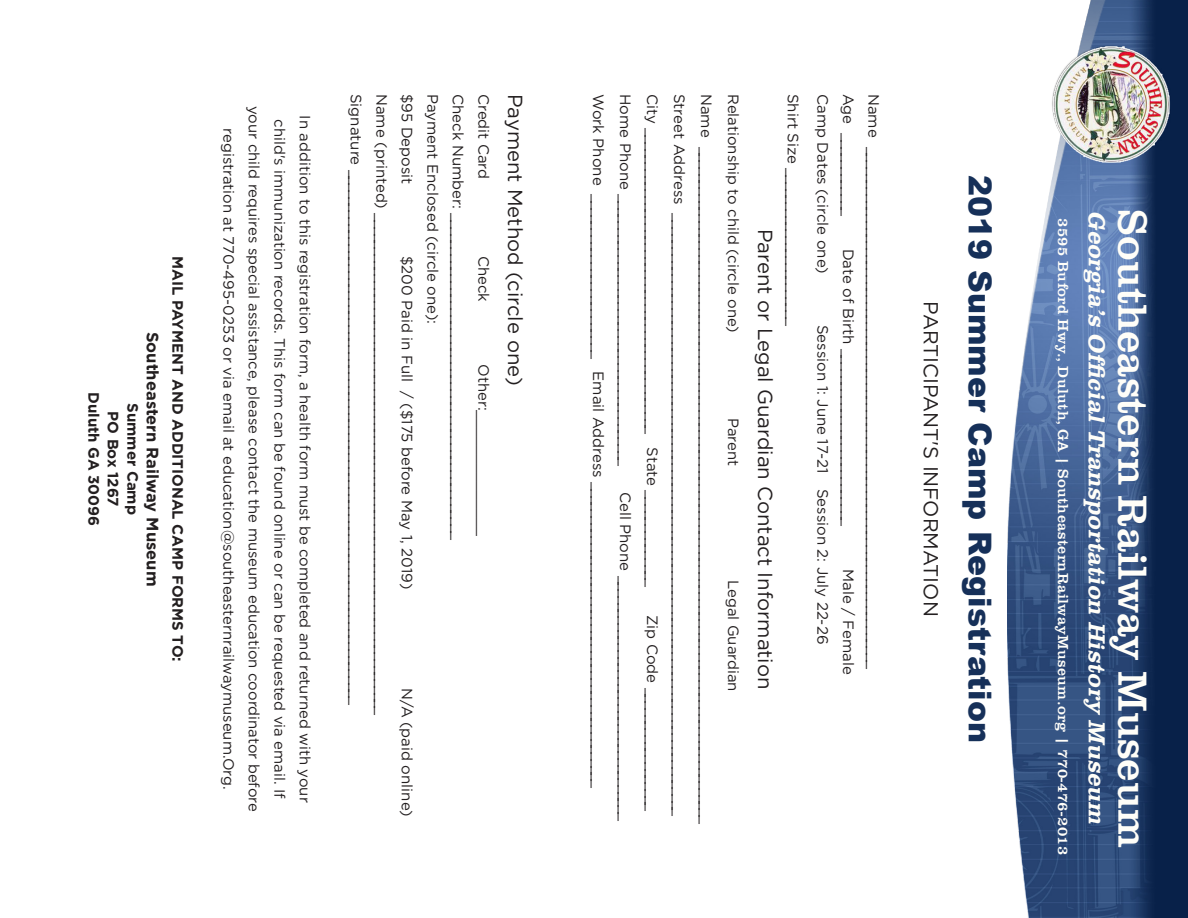
<style>
.page{position:relative;width:1188px;height:918px;background:#fff}
.page>*{position:absolute;margin:0;border:0;box-sizing:border-box;transform-origin:0 0}
.t1{font:42px "Clarendon URW";color:#fffef8}
.t2{font:900 31.5px "Arial";color:#163059}
.t3{font:italic 500 24px "Clarendon URW";letter-spacing:.01em;color:#fffef8}
.t4{font:20.25px "Gotham";color:#231f20}
.t5{font:700 16.5px "Gotham";color:#231f20}
.t6{font:15px "Gotham";color:#231f20}
.t7{font:700 15px/19.5px "Gotham";color:#231f20;text-align:center}
.t8{font:15px "Clarendon URW";letter-spacing:.03em;color:#fffef9}
.t9{font:14.85px/25.5px "Gotham";color:#231f20;text-align:center}
</style>
<div class="page">
<img style="left:1008px;top:0;width:179px;height:918px">
<p class="t5" style="left:164px;top:332px;width:256px;rotate:90deg">Southeastern Railway Museum</p>
<p class="t7" style="left:123px;top:392px;width:136px;rotate:90deg">PO Box 1267<br>Duluth GA 30096</p>
<p class="t7" style="left:143px;top:403px;width:113px;rotate:90deg">Summer Camp</p>
<p class="t7" style="left:188px;top:256px;width:407px;rotate:90deg">MAIL PAYMENT AND ADDITIONAL CAMP FORMS TO:</p>
<p class="t9" style="left:267px;top:106px;width:707px;rotate:90deg">your child requires special assistance, please contact the museum education coordinator before registration at 770-495-0253 or via email at education@southeasternrailwaymuseum.Org.</p>
<p class="t9" style="left:293px;top:119px;width:681px;rotate:90deg">child's immunization records. This form can be found online or can be requested via email. If</p>
<p class="t9" style="left:318px;top:115px;width:689px;rotate:90deg">In addition to this registration form, a health form must be completed and returned with your</p>
<p class="t6" style="left:366px;top:94px;width:613px;rotate:90deg">Signature _______________________________________________________________________________</p>
<p class="t6" style="left:391px;top:94px;width:623px;rotate:90deg">Name (printed) __________________________________________________________________________</p>
<p class="t6" style="left:417px;top:94px;width:92px;rotate:90deg">$95 Deposit</p>
<p class="t6" style="left:442px;top:94px;width:232px;rotate:90deg">Payment Enclosed (circle one):</p>
<p class="t6" style="left:468px;top:94px;width:447px;rotate:90deg">Check Number: ________________________________________________</p>
<p class="t6" style="left:417px;top:256px;width:335px;rotate:90deg">$200 Paid in Full / ($175 before May 1, 2019)</p>
<p class="t6" style="left:417px;top:688px;width:130px;rotate:90deg">N/A (paid online)</p>
<p class="t9" style="left:497px;top:94px;width:87px;rotate:90deg">Credit Card</p>
<p class="t4" style="left:528px;top:94px;width:293px;rotate:90deg">Payment Method (circle one)</p>
<p class="t6" style="left:608px;top:94px;width:696px;rotate:90deg">Work Phone ________________________ Email Address _____________________________________________</p>
<p class="t6" style="left:635px;top:94px;width:374px;rotate:90deg">Home Phone ________________________________________</p>
<p class="t9" style="left:497px;top:256px;width:47px;rotate:90deg">Check</p>
<p class="t9" style="left:497px;top:364px;width:173px;rotate:90deg">Other:______________</p>
<p class="t6" style="left:635px;top:492px;width:331px;rotate:90deg">Cell Phone ____________________________________</p>
<p class="t6" style="left:662px;top:94px;width:495px;rotate:90deg">City _____________________________________________ State ______________</p>
<p class="t6" style="left:662px;top:615px;width:198px;rotate:90deg">Zip Code __________________</p>
<p class="t6" style="left:689px;top:94px;width:724px;rotate:90deg">Street Address _________________________________________________________________________________________</p>
<p class="t6" style="left:716px;top:94px;width:731px;rotate:90deg">Name ____________________________________________________________________________________________________</p>
<p class="t9" style="left:747px;top:94px;width:240px;rotate:90deg">Relationship to child (circle one)</p>
<p class="t9" style="left:747px;top:418px;width:50px;rotate:90deg">Parent</p>
<p class="t9" style="left:747px;top:580px;width:113px;rotate:90deg">Legal Guardian</p>
<p class="t4" style="left:778px;top:229px;width:462px;rotate:90deg">Parent or Legal Guardian Contact Information</p>
<p class="t6" style="left:803px;top:94px;width:234px;rotate:90deg">Shirt Size _______________________</p>
<p class="t6" style="left:833px;top:94px;width:181px;rotate:90deg">Camp Dates (circle one)</p>
<p class="t6" style="left:858px;top:94px;width:124px;rotate:90deg">Age ____________</p>
<p class="t6" style="left:858px;top:249px;width:279px;rotate:90deg">Date of Birth __________________________</p>
<p class="t6" style="left:833px;top:325px;width:321px;rotate:90deg">Session 1: June 17-21 Session 2: July 22-26</p>
<p class="t6" style="left:858px;top:569px;width:107px;rotate:90deg">Male / Female</p>
<p class="t6" style="left:884px;top:94px;width:576px;rotate:90deg">Name _____________________________________________________________________________</p>
<p class="t4" style="left:944px;top:301px;width:317px;rotate:90deg">PARTICIPANT'S INFORMATION</p>
<p class="t2" style="left:1003px;top:175px;width:569px;rotate:90deg">2019 Summer Camp Registration</p>
<p class="t8" style="left:1074px;top:218px;width:639px;rotate:90deg">3595 Buford Hwy., Duluth, GA | SoutheasternRailwayMuseum.org | 770-476-2013</p>
<p class="t3" style="left:1111px;top:212px;width:616px;rotate:90deg">Georgia’s Official Transportation History Museum</p>
<p class="t1" style="left:1164px;top:209px;width:640px;rotate:90deg">Southeastern Railway Museum</p>
</div>
